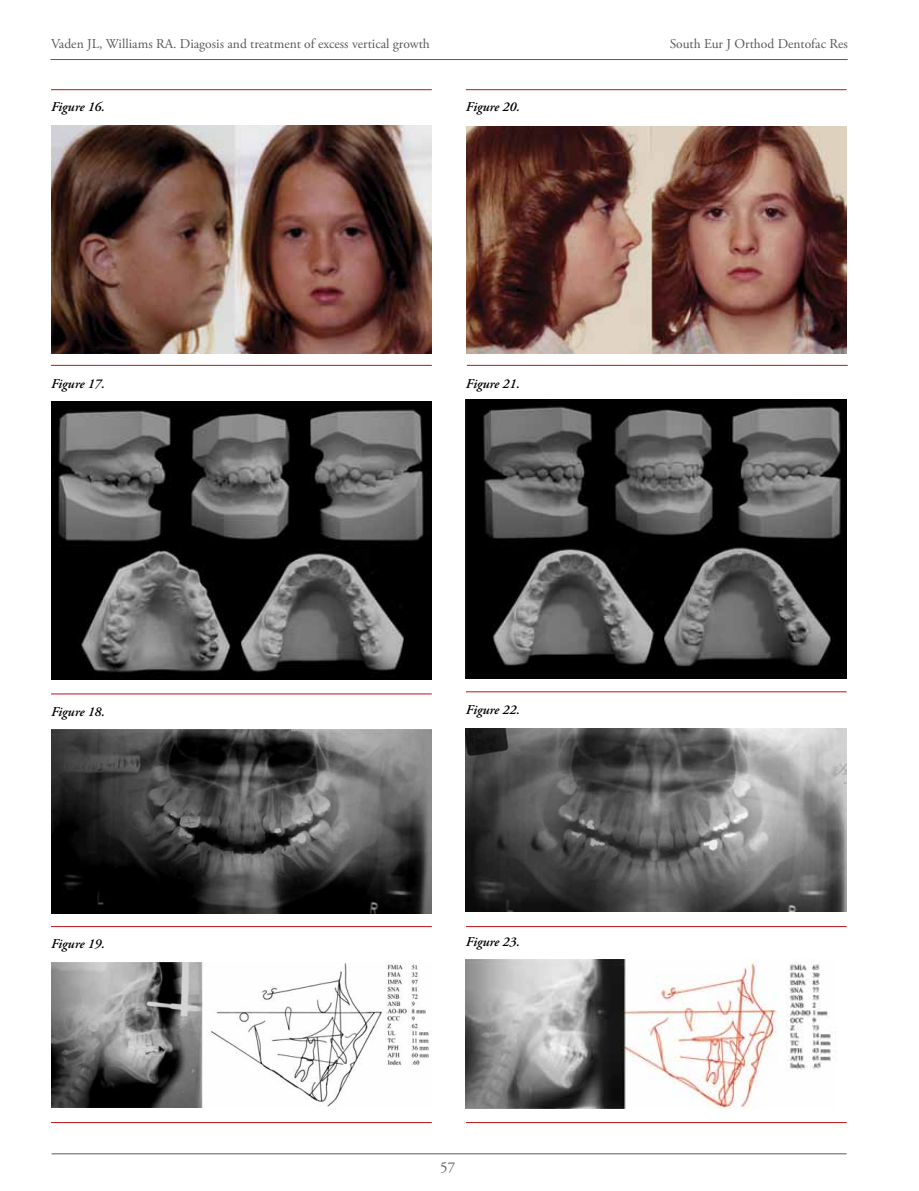
<style>
.page{position:relative;width:919px;height:1191px;background:#fff}
.page>*{position:absolute;margin:0;border:0;box-sizing:border-box;transform-origin:0 0}
.t1{font:15px "Adobe Garamond Pro";color:#58595b}
.t2{font:13.5px "Adobe Garamond Pro";color:#58595b}
.t3{font:italic 600 13.5px "Adobe Garamond Pro";color:#000}
</style>
<div class="page">
<hr style="left:50px;top:59px;width:797px;height:1px;background:#58595b">
<hr style="left:52px;top:1153px;width:794px;height:1px;background:#58595b">
<hr style="left:466px;top:89px;width:380px;height:1px;background:#ba141a">
<img style="left:51px;top:125px;width:381px;height:228px">
<hr style="left:51px;top:365px;width:381px;height:1px;background:#ba141a">
<hr style="left:51px;top:693px;width:381px;height:1px;background:#ba141a">
<hr style="left:467px;top:365px;width:380px;height:1px;background:#ba141a">
<hr style="left:466px;top:691px;width:380px;height:1px;background:#ba141a">
<img style="left:51px;top:401px;width:381px;height:278px">
<img style="left:51px;top:730px;width:381px;height:183px">
<hr style="left:51px;top:926px;width:381px;height:1px;background:#ba141a">
<hr style="left:466px;top:926px;width:380px;height:1px;background:#ba141a">
<img style="left:51px;top:963px;width:380px;height:144px">
<hr style="left:51px;top:1122px;width:381px;height:1px;background:#ba141a">
<hr style="left:51px;top:89px;width:381px;height:1px;background:#ba141a">
<img style="left:466px;top:126px;width:380px;height:227px">
<img style="left:466px;top:400px;width:380px;height:278px">
<hr style="left:466px;top:1122px;width:380px;height:1px;background:#ba141a">
<img style="left:466px;top:728px;width:380px;height:184px">
<img style="left:466px;top:959px;width:370px;height:149px">
<p class="t2" style="left:51px;top:36px;width:380px">Vaden JL, Williams RA. Diagosis and treatment of excess vertical growth</p>
<p class="t3" style="left:51px;top:99px;width:55px">Figure 16.</p>
<p class="t3" style="left:466px;top:99px;width:55px">Figure 20.</p>
<p class="t3" style="left:51px;top:375px;width:55px">Figure 17.</p>
<p class="t3" style="left:466px;top:375px;width:55px">Figure 21.</p>
<p class="t3" style="left:51px;top:704px;width:55px">Figure 18.</p>
<p class="t3" style="left:51px;top:936px;width:55px">Figure 19.</p>
<p class="t3" style="left:466px;top:701px;width:55px">Figure 22.</p>
<p class="t3" style="left:466px;top:933px;width:55px">Figure 23.</p>
<p class="t1" style="left:440px;top:1158px;width:16px">57</p>
<p class="t2" style="left:669px;top:36px;width:179px">South Eur J Orthod Dentofac Res</p>
</div>
